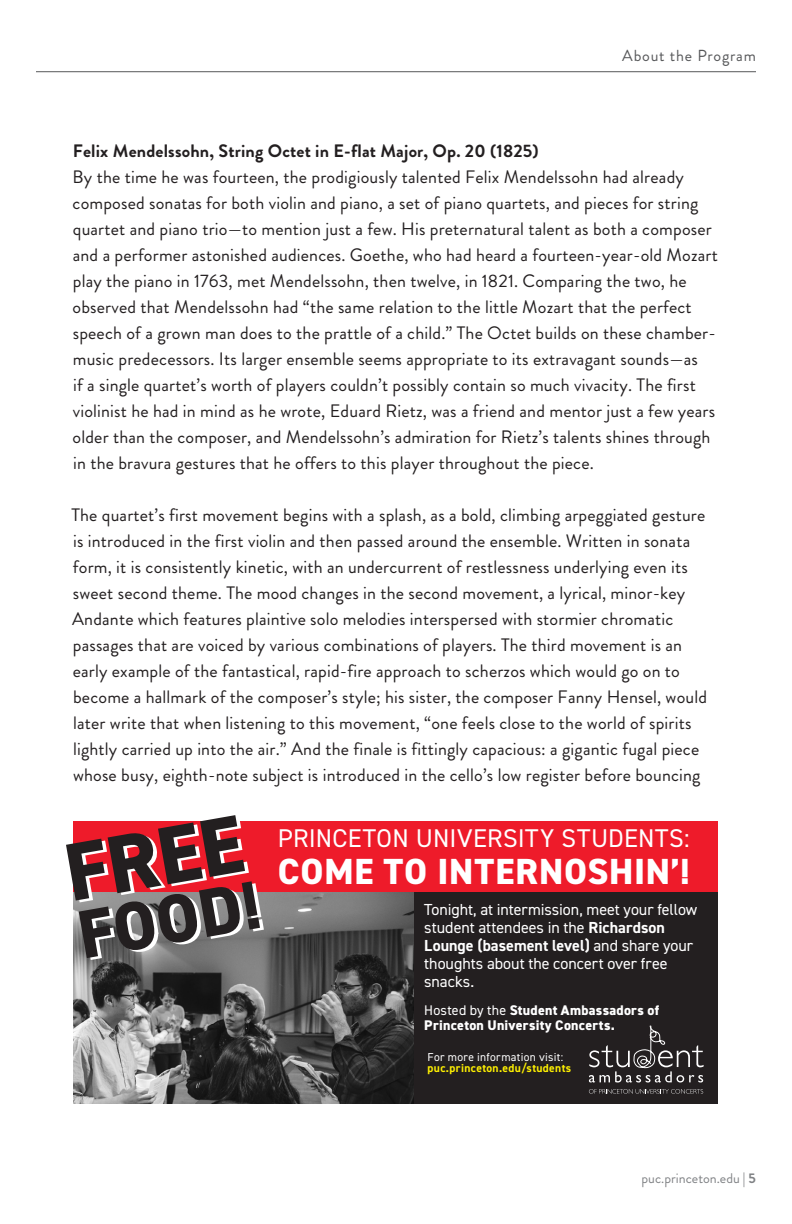
<style>
.page{position:relative;width:792px;height:1224px;background:#fff}
.page>*{position:absolute;margin:0;border:0;box-sizing:border-box;transform-origin:0 0}
.General_text{font:800 36.4px "DIN2014";letter-spacing:.02em;color:#fff}
.General_text-2{font:25.8px "DIN2014";letter-spacing:.01em;color:#fff}
.General_text-3{font:18px/26px "Brandon Grotesque";letter-spacing:.01em;color:#231f20}
.General_text-4{font:700 18px "Brandon Grotesque";letter-spacing:.01em;color:#231f20}
.General_text-5{font:16px/18px "DIN2014";color:#fff}
.t1{font:16px "Brandon Grotesque";letter-spacing:.05em;color:#57585a}
.General_text-6{font:800 14px/14.8px "DIN2014";letter-spacing:.02em;color:#fff}
.t2{font:14px "Brandon Grotesque";color:#808285}
.General_text-7{font:700 11.6px "DIN2014";letter-spacing:.035em;color:#fff101}
.General_text-8{font:11.6px "DIN2014";letter-spacing:.03em;color:#fff}
.s1{font-weight:700}
.s2{font-weight:400}
</style>
<div class="page">
<hr style="left:36px;top:71px;width:720px;height:1px;background:#57585a">
<img style="left:73px;top:892px;width:341px;height:211px">
<div style="left:414px;top:888px;width:303px;height:215px;background:#231f20"></div>
<div style="left:73px;top:821px;width:644px;height:71px;background:#ee1b2a"></div>
<svg style="left:66px;top:815px;width:198px;height:145px"></svg>
<svg style="left:589px;top:1089px;width:114px;height:5px"></svg>
<svg style="left:589px;top:1025px;width:115px;height:58px"></svg>
<p class="t1" style="left:622px;top:45px;width:135px">About the Program</p>
<p class="General_text-4" style="left:73px;top:138px;width:468px">Felix Mendelssohn, String Octet in E-flat Major, Op. 20 (1825)</p>
<p class="General_text-3" style="left:73px;top:164px;width:647px">By the time he was fourteen, the prodigiously talented Felix Mendelssohn had already composed sonatas for both violin and piano, a set of piano quartets, and pieces for string quartet and piano trio—to mention just a few. His preternatural talent as both a composer and a performer astonished audiences. Goethe, who had heard a fourteen-year-old Mozart play the piano in 1763, met Mendelssohn, then twelve, in 1821. Comparing the two, he observed that Mendelssohn had “the same relation to the little Mozart that the perfect speech of a grown man does to the prattle of a child.” The Octet builds on these chamber&shy;music predecessors. Its larger ensemble seems appropriate to its extravagant sounds—as<br>if a single quartet’s worth of players couldn’t possibly contain so much vivacity. The first violinist he had in mind as he wrote, Eduard Rietz, was a friend and mentor just a few years older than the composer, and Mendelssohn’s admiration for Rietz’s talents shines through in the bravura gestures that he offers to this player throughout the piece.</p>
<p class="General_text-3" style="left:71px;top:502px;width:637px">The quartet’s first movement begins with a splash, as a bold, climbing arpeggiated gesture is introduced in the first violin and then passed around the ensemble. Written in sonata form, it is consistently kinetic, with an undercurrent of restlessness underlying even its sweet second theme. The mood changes in the second movement, a lyrical, minor-key Andante which features plaintive solo melodies interspersed with stormier chromatic passages that are voiced by various combinations of players. The third movement is an early example of the fantastical, rapid-fire approach to scherzos which would go on to become a hallmark of the composer’s style; his sister, the composer Fanny Hensel, would later write that when listening to this movement, “one feels close to the world of spirits lightly carried up into the air.” And the finale is fittingly capacious: a gigantic fugal piece whose busy, eighth-note subject is introduced in the cello’s low register before bouncing</p>
<p class="General_text-2" style="left:278px;top:822px;width:413px">PRINCETON UNIVERSITY STUDENTS:</p>
<p class="General_text" style="left:278px;top:847px;width:414px">COME TO INTERNOSHIN’!</p>
<p class="General_text-5" style="left:424px;top:900px;width:275px">Tonight, at intermission, meet your fellow student attendees in the <span class="s1">Richardson<br>Lounge (basement level)</span> and share your thoughts about the concert over free snacks.</p>
<p class="General_text-6" style="left:424px;top:1003px;width:236px"><span class="s2">Hosted by the</span> Student Ambassadors of<br>Princeton University Concerts.</p>
<p class="General_text-8" style="left:428px;top:1049px;width:137px">For more information visit:</p>
<p class="General_text-7" style="left:428px;top:1060px;width:145px">puc.princeton.edu/students</p>
<p class="t2" style="left:642px;top:1168px;width:116px">puc.princeton.edu <span class="s1">| 5</span></p>
</div>
